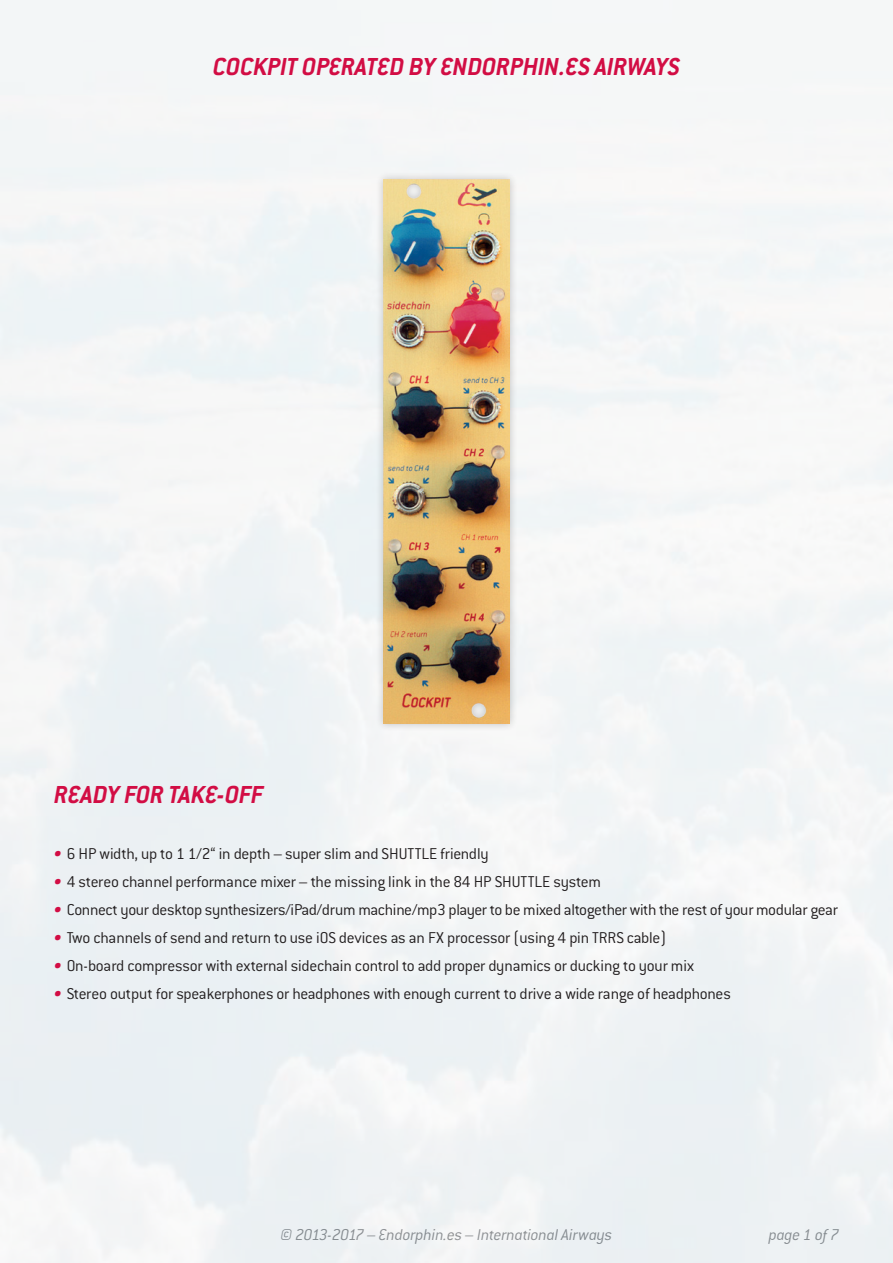
<style>
.page{position:relative;width:893px;height:1263px;background:#fff}
.page>*{position:absolute;margin:0;border:0;box-sizing:border-box;transform-origin:0 0}
.t1{font:italic 700 27px "Conduit ITC";color:#d20d44}
.t2{font:300 17.25px "Conduit ITC";letter-spacing:-.015em;color:#231f20}
.t3{font:italic 300 17.25px "Conduit ITC";letter-spacing:-.015em;color:#808285}
.s1{font-weight:700;font-style:italic;color:#d20d44}
</style>
<div class="page">
<div style="left:375px;top:171px;width:143px;height:560px;background:#231f20;opacity:.25"></div>
<img style="left:383px;top:179px;width:127px;height:544px">
<h1 class="t1" style="left:213px;top:50px;width:468px">COCKPIT OPERATED BY ENDORPHIN.ES AIRWAYS</h1>
<h1 class="t1" style="left:54px;top:779px;width:211px">READY FOR TAKE-OFF</h1>
<p class="t2" style="left:54px;top:844px;width:436px"><span class="s1">•</span> 6 HP width, up to 1 1/2“ in depth – super slim and SHUTTLE friendly</p>
<p class="t2" style="left:54px;top:872px;width:549px"><span class="s1">•</span> 4 stereo channel performance mixer – the missing link in the 84 HP SHUTTLE system</p>
<p class="t2" style="left:54px;top:900px;width:785px"><span class="s1">•</span> Connect your desktop synthesizers/iPad/drum machine/mp3 player to be mixed altogether with the rest of your modular gear</p>
<p class="t2" style="left:54px;top:928px;width:614px"><span class="s1">•</span> Two channels of send and return to use iOS devices as an FX processor (using 4 pin TRRS cable)</p>
<p class="t2" style="left:54px;top:956px;width:642px"><span class="s1">•</span> On-board compressor with external sidechain control to add proper dynamics or ducking to your mix</p>
<p class="t2" style="left:54px;top:984px;width:678px"><span class="s1">•</span> Stereo output for speakerphones or headphones with enough current to drive a wide range of headphones</p>
<p class="t3" style="left:281px;top:1225px;width:333px">© 2013-2017 – Endorphin.es – International Airways</p>
<p class="t3" style="left:769px;top:1225px;width:72px">page 1 of 7</p>
</div>
